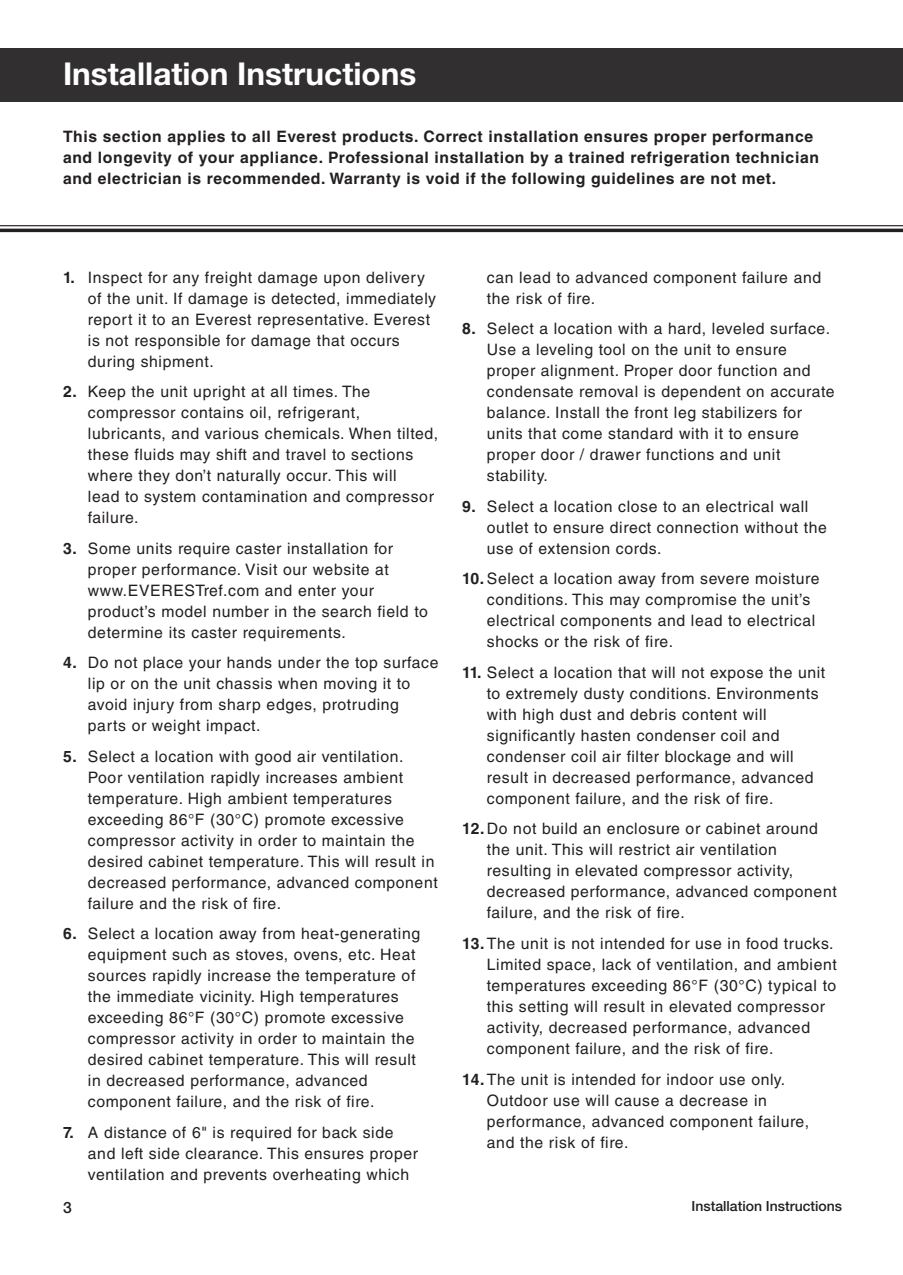
<style>
.page{position:relative;width:903px;height:1275px;background:#fff}
.page>*{position:absolute;margin:0;border:0;box-sizing:border-box;transform-origin:0 0}
.TOC_Chapter_Heading{font:700 31.5px "Helvetica Neue LT Pro";color:#fff}
.t1{font:15.75px/21px "Helvetica LT Std";letter-spacing:.04em;color:#231f20}
.Category_Intro{font:700 15.75px/21px "Helvetica LT Std";letter-spacing:.04em;color:#231f20}
.t2{font:500 15.58px "Helvetica Neue LT Pro";color:#231f20}
.Footer_Flush_RT__kd{font:500 14px "Helvetica Neue LT Pro";color:#231f20}
.s1{font-weight:700}
</style>
<div class="page">
<div style="left:0;top:48px;width:903px;height:54px;background:#312f30"></div>
<hr style="left:0;top:225px;width:903px;height:1px;background:#231f20">
<hr style="left:0;top:229px;width:903px;height:3px;background:#231f20">
<p class="TOC_Chapter_Heading" style="left:63px;top:55px;width:355px">Installation Instructions</p>
<p class="Category_Intro" style="left:63px;top:125px;width:757px">This section applies to all Everest products. Correct installation ensures proper performance and longevity of your appliance. Professional installation by a trained refrigeration technician and electrician is recommended. Warranty is void if the following guidelines are not met.</p>
<p class="t1" style="left:88px;top:267px;width:350px;text-indent:-25px"><span class="s1">1.</span> Inspect for any freight damage upon delivery of the unit. If damage is detected, immediately report it to an Everest representative. Everest is not responsible for damage that occurs during shipment.</p>
<p class="t1" style="left:88px;top:381px;width:352px;text-indent:-25px"><span class="s1">2.</span> Keep the unit upright at all times. The compressor contains oil, refrigerant, lubricants, and various chemicals. When tilted, these fluids may shift and travel to sections where they don’t naturally occur. This will<br>lead to system contamination and compressor failure.</p>
<p class="t1" style="left:88px;top:538px;width:341px;text-indent:-25px"><span class="s1">3.</span> Some units require caster installation for proper performance. Visit our website at www.EVERESTref.com and enter your product’s model number in the search field to determine its caster requirements.</p>
<p class="t1" style="left:88px;top:652px;width:352px;text-indent:-25px"><span class="s1">4.</span> Do not place your hands under the top surface lip or on the unit chassis when moving it to avoid injury from sharp edges, protruding parts or weight impact.</p>
<p class="t1" style="left:88px;top:746px;width:351px;text-indent:-25px"><span class="s1">5.</span> Select a location with good air ventilation.<br>Poor ventilation rapidly increases ambient temperature. High ambient temperatures exceeding 86°F (30°C) promote excessive compressor activity in order to maintain the desired cabinet temperature. This will result in decreased performance, advanced component failure and the risk of fire.</p>
<p class="t1" style="left:88px;top:923px;width:334px;text-indent:-25px"><span class="s1">6.</span> Select a location away from heat-generating equipment such as stoves, ovens, etc. Heat sources rapidly increase the temperature of the immediate vicinity. High temperatures exceeding 86°F (30°C) promote excessive compressor activity in order to maintain the desired cabinet temperature. This will result in decreased performance, advanced component failure, and the risk of fire.</p>
<p class="t1" style="left:88px;top:1122px;width:332px;text-indent:-25px"><span class="s1">7.</span> A distance of 6" is required for back side and left side clearance. This ensures proper ventilation and prevents overheating which</p>
<p class="t1" style="left:487px;top:267px;width:336px">can lead to advanced component failure and the risk of fire.</p>
<p class="t1" style="left:487px;top:318px;width:349px;text-indent:-25px"><span class="s1">8.</span> Select a location with a hard, leveled surface.<br>Use a leveling tool on the unit to ensure proper alignment. Proper door function and condensate removal is dependent on accurate balance. Install the front leg stabilizers for units that come standard with it to ensure proper door / drawer functions and unit stability.</p>
<p class="t1" style="left:487px;top:496px;width:341px;text-indent:-25px"><span class="s1">9.</span> Select a location close to an electrical wall outlet to ensure direct connection without the use of extension cords.</p>
<p class="t1" style="left:487px;top:568px;width:334px;text-indent:-25px"><span class="s1">10.</span>Select a location away from severe moisture conditions. This may compromise the unit’s electrical components and lead to electrical shocks or the risk of fire.</p>
<p class="t1" style="left:487px;top:662px;width:340px;text-indent:-25px"><span class="s1">11.</span> Select a location that will not expose the unit to extremely dusty conditions. Environments with high dust and debris content will significantly hasten condenser coil and condenser coil air filter blockage and will result in decreased performance, advanced component failure, and the risk of fire.</p>
<p class="t1" style="left:487px;top:818px;width:351px;text-indent:-25px"><span class="s1">12.</span>Do not build an enclosure or cabinet around the unit. This will restrict air ventilation resulting in elevated compressor activity, decreased performance, advanced component failure, and the risk of fire.</p>
<p class="t1" style="left:487px;top:933px;width:351px;text-indent:-25px"><span class="s1">13.</span>The unit is not intended for use in food trucks.<br>Limited space, lack of ventilation, and ambient temperatures exceeding 86°F (30°C) typical to this setting will result in elevated compressor activity, decreased performance, advanced component failure, and the risk of fire.</p>
<p class="t1" style="left:487px;top:1068px;width:324px;text-indent:-25px"><span class="s1">14.</span>The unit is intended for indoor use only.<br>Outdoor use will cause a decrease in performance, advanced component failure, and the risk of fire.</p>
<p class="t2" style="left:63px;top:1198px;width:10px">3</p>
<p class="Footer_Flush_RT__kd" style="left:691px;top:1198px;width:152px">Installation Instructions</p>
</div>
